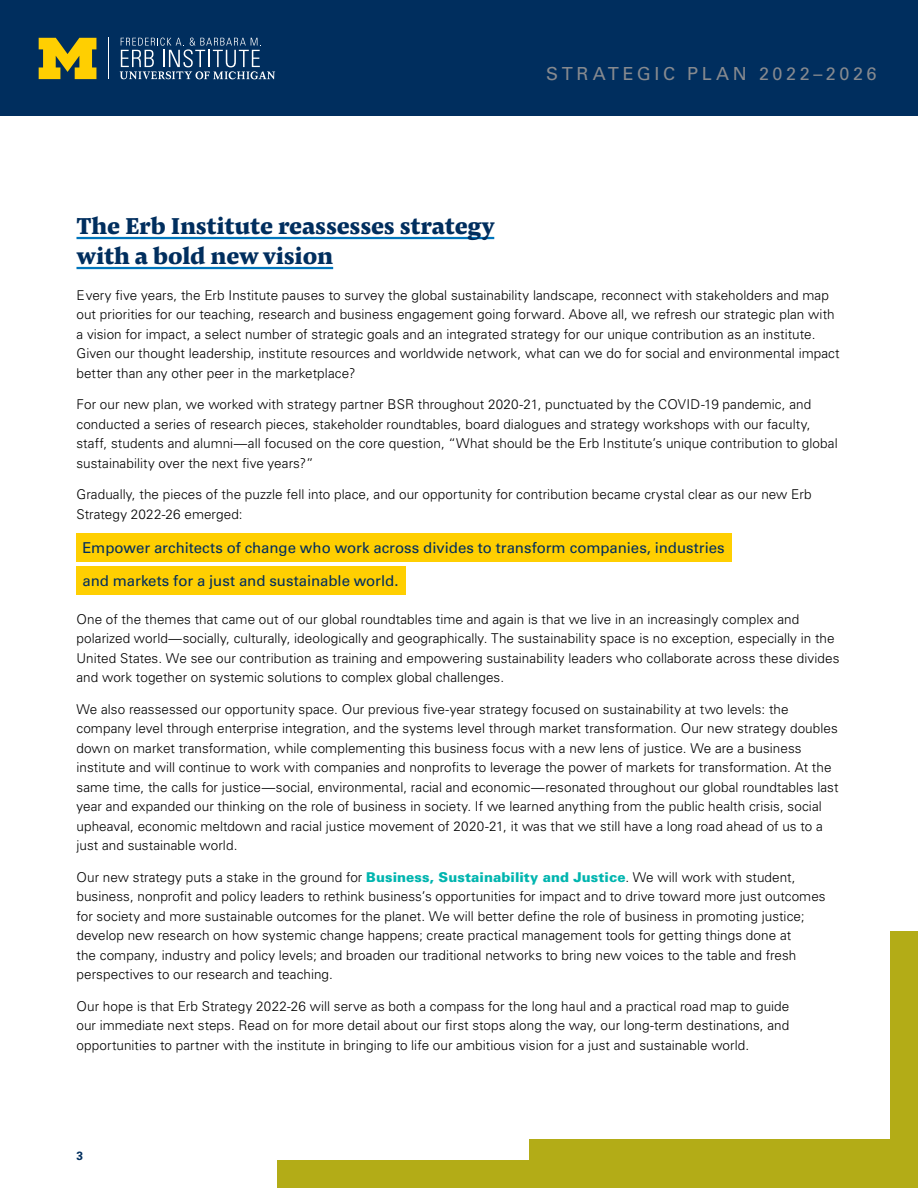
<style>
.page{position:relative;width:918px;height:1188px;background:#fff}
.page>*{position:absolute;margin:0;border:0;box-sizing:border-box;transform-origin:0 0}
.Heading_18pt_Underli{font:800 24px/30px "Pensum Pro";letter-spacing:-.01em;color:#002e5e}
.t1{font:18px "Univers LT Std";letter-spacing:.2em;color:#878a8f}
.Call-out__Shaded{font:15px "Univers LT Std";color:#002e5e}
.Call-out__Shaded_las{font:15px "Univers LT Std";letter-spacing:-.005em;color:#002e5e}
.Body_Text_9_13{font:300 13.5px/19.5px "Univers LT Std";letter-spacing:.005em;color:#000}
.t2{font:700 12px "Univers LT Std";color:#002e5e}
.s1{font-weight:900;color:#00b5af}
</style>
<div class="page">
<div style="left:0;top:0;width:918px;height:116px;background:#002e5e"></div>
<hr style="left:108px;top:38px;width:1px;height:41px;background:#fff">
<svg style="left:120px;top:38px;width:155px;height:41px"></svg>
<svg style="left:39px;top:38px;width:57px;height:41px"></svg>
<div style="left:277px;top:1160px;width:634px;height:28px;background:#b3ac17"></div>
<div style="left:890px;top:932px;width:28px;height:255px;background:#b3ac17"></div>
<div style="left:529px;top:1139px;width:389px;height:49px;background:#b3ac17"></div>
<hr style="left:76px;top:237px;width:418px;height:2px;background:#0075bc">
<hr style="left:76px;top:267px;width:257px;height:2px;background:#0075bc">
<div style="left:76px;top:533px;width:656px;height:29px;background:#ffcf01"></div>
<div style="left:76px;top:566px;width:329px;height:29px;background:#ffcf01"></div>
<h2 class="t1" style="left:546px;top:63px;width:332px">STRATEGIC PLAN 2022–2026</h2>
<p class="Heading_18pt_Underli" style="left:76px;top:210px;width:420px">The Erb Institute reassesses strategy with a bold new vision</p>
<p class="Body_Text_9_13" style="left:76px;top:285px;width:765px">Every five years, the Erb Institute pauses to survey the global sustainability landscape, reconnect with stakeholders and map out priorities for our teaching, research and business engagement going forward. Above all, we refresh our strategic plan with a vision for impact, a select number of strategic goals and an integrated strategy for our unique contribution as an institute.<br>Given our thought leadership, institute resources and worldwide network, what can we do for social and environmental impact better than any other peer in the marketplace?</p>
<p class="Body_Text_9_13" style="left:76px;top:394px;width:763px">For our new plan, we worked with strategy partner BSR throughout 2020-21, punctuated by the COVID-19 pandemic, and conducted a series of research pieces, stakeholder roundtables, board dialogues and strategy workshops with our faculty, staff, students and alumni—all focused on the core question, “What should be the Erb Institute’s unique contribution to global sustainability over the next five years?”</p>
<p class="Body_Text_9_13" style="left:76px;top:484px;width:737px">Gradually, the pieces of the puzzle fell into place, and our opportunity for contribution became crystal clear as our new Erb<br>Strategy 2022-26 emerged:</p>
<p class="Call-out__Shaded" style="left:82px;top:539px;width:644px">Empower architects of change who work across divides to transform companies, industries</p>
<p class="Call-out__Shaded_las" style="left:82px;top:572px;width:318px">and markets for a just and sustainable world.</p>
<p class="Body_Text_9_13" style="left:76px;top:609px;width:764px">One of the themes that came out of our global roundtables time and again is that we live in an increasingly complex and polarized world—socially, culturally, ideologically and geographically. The sustainability space is no exception, especially in the United States. We see our contribution as training and empowering sustainability leaders who collaborate across these divides and work together on systemic solutions to complex global challenges.</p>
<p class="Body_Text_9_13" style="left:76px;top:699px;width:764px">We also reassessed our opportunity space. Our previous five-year strategy focused on sustainability at two levels: the company level through enterprise integration, and the systems level through market transformation. Our new strategy doubles down on market transformation, while complementing this business focus with a new lens of justice. We are a business institute and will continue to work with companies and nonprofits to leverage the power of markets for transformation. At the same time, the calls for justice—social, environmental, racial and economic—resonated throughout our global roundtables last year and expanded our thinking on the role of business in society. If we learned anything from the public health crisis, social upheaval, economic meltdown and racial justice movement of 2020-21, it was that we still have a long road ahead of us to a just and sustainable world.</p>
<p class="Body_Text_9_13" style="left:76px;top:867px;width:751px">Our new strategy puts a stake in the ground for <span class="s1">Business, Sustainability and Justice</span>. We will work with student, business, nonprofit and policy leaders to rethink business’s opportunities for impact and to drive toward more just outcomes for society and more sustainable outcomes for the planet. We will better define the role of business in promoting justice; develop new research on how systemic change happens; create practical management tools for getting things done at<br>the company, industry and policy levels; and broaden our traditional networks to bring new voices to the table and fresh perspectives to our research and teaching.</p>
<p class="Body_Text_9_13" style="left:76px;top:996px;width:714px;text-align:justify">Our hope is that Erb Strategy 2022-26 will serve as both a compass for the long haul and a practical road map to guide our immediate next steps. Read on for more detail about our first stops along the way, our long-term destinations, and opportunities to partner with the institute in bringing to life our ambitious vision for a just and sustainable world.</p>
<p class="t2" style="left:76px;top:1149px;width:8px">3</p>
</div>
